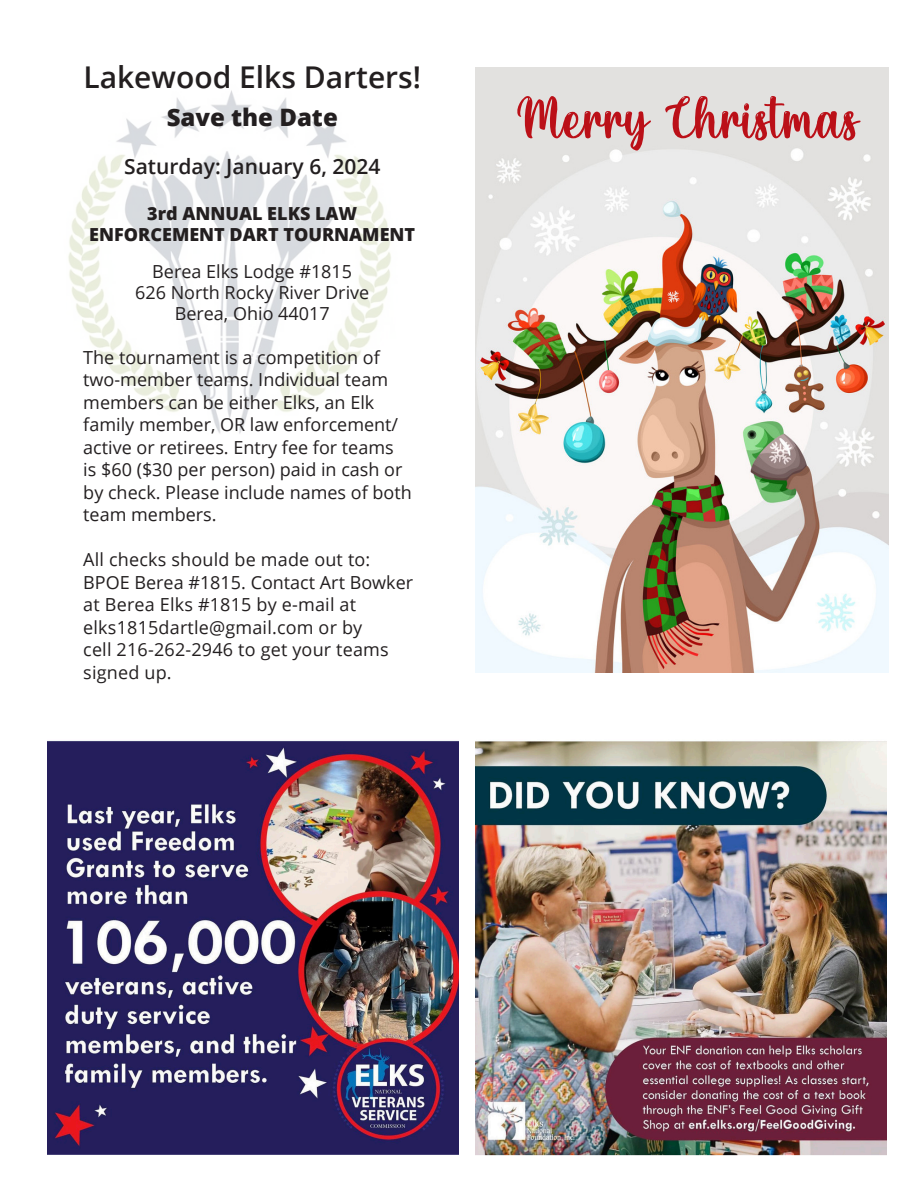
<style>
.page{position:relative;width:918px;height:1188px;background:#fff}
.page>*{position:absolute;margin:0;border:0;box-sizing:border-box;transform-origin:0 0}
.t1{font:62.85px "Christmas Bell Personal Use";color:#bb1018}
.t2{font:600 30px "Open Sans";color:#231f20}
.t3{font:800 24px "Open Sans";color:#231f20}
.t4{font:600 21px "Open Sans";color:#231f20}
.t5{font:18px/22.5px "Open Sans";color:#231f20}
.t6{font:800 18px/21.6px "Open Sans";color:#231f20;text-align:center}
</style>
<div class="page">
<div style="left:475px;top:67px;width:414px;height:65px;background:#e2e1df"></div>
<img style="left:68px;top:90px;width:323px;height:344px">
<img style="left:48px;top:740px;width:411px;height:415px">
<img style="left:475px;top:741px;width:411px;height:415px">
<img style="left:475px;top:132px;width:414px;height:541px">
<p class="t2" style="left:83px;top:57px;width:339px">Lakewood Elks Darters!</p>
<p class="t3" style="left:167px;top:99px;width:173px">Save the Date</p>
<p class="t4" style="left:124px;top:152px;width:258px">Saturday: January 6, 2024</p>
<p class="t6" style="left:89px;top:202px;width:327px">3rd ANNUAL ELKS LAW<br>ENFORCEMENT DART TOURNAMENT</p>
<p class="t5" style="left:152px;top:260px;width:201px">Berea Elks Lodge #1815</p>
<p class="t5" style="left:135px;top:281px;width:236px">626 North Rocky River Drive</p>
<p class="t5" style="left:175px;top:302px;width:156px">Berea, Ohio 44017</p>
<p class="t5" style="left:83px;top:345px;width:330px">The tournament is a competition of two-member teams. Individual team members can be either Elks, an Elk family member, OR law enforcement/ active or retirees. Entry fee for teams<br>is $60 ($30 per person) paid in cash or by check. Please include names of both team members.</p>
<p class="t5" style="left:83px;top:548px;width:331px">All checks should be made out to:<br>BPOE Berea #1815. Contact Art Bowker at Berea Elks #1815 by e-mail at elks1815dartle@gmail.com or by</p>
<p class="t5" style="left:83px;top:638px;width:307px">cell 216-262-2946 to get your teams signed up.</p>
<p class="t1" style="left:516px;top:89px;width:343px">Merry Christmas</p>
</div>
